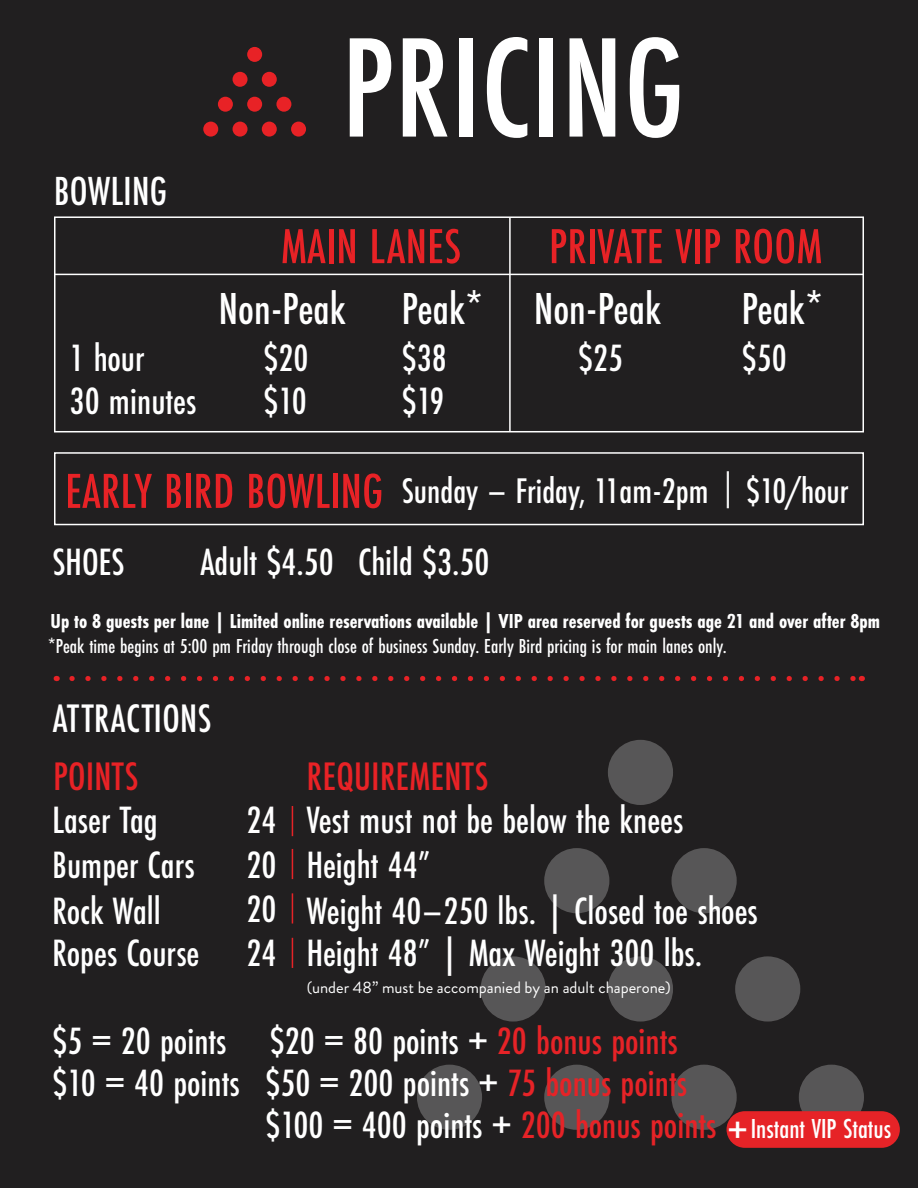
<style>
.page{position:relative;width:918px;height:1188px;background:#211f20}
.page>*{position:absolute;margin:0;border:0;box-sizing:border-box;transform-origin:0 0}
.t1{font:500 147.3px "Futura PT Cond";letter-spacing:.01em;color:#fff}
.t2{font:500 51px "Futura PT Cond";letter-spacing:.01em;color:#e82226}
.t3{font:500 46.5px "Futura PT Cond";color:#fff}
.t4{font:500 42.15px "Futura PT Cond";letter-spacing:.01em;color:#fff}
.t5{font:500 41.25px "Futura PT Cond";letter-spacing:.01em;color:#e82226}
.t6{font:500 41.25px "Futura PT Cond";letter-spacing:.01em;color:#fff}
.t7{font:500 39.6px "Futura PT Cond";color:#fff}
.t8{font:500 37.05px "Futura PT Cond";color:#fff}
.t9{font:500 28.5px "Futura PT Cond";color:#fff}
.t10{font:700 21px "Futura PT Cond";color:#fff}
.t11{font:500 21px "Futura PT Cond";color:#fff}
.t12{font:16.5px "Brandon Grotesque";color:#fff}
.s1{font-weight:400}
.s2{color:#e62327}
</style>
<div class="page">
<div style="left:417px;top:1065px;width:65px;height:65px;background:#575657;border-radius:50%"></div>
<div style="left:544px;top:1065px;width:65px;height:65px;background:#575657;border-radius:50%"></div>
<div style="left:672px;top:1065px;width:65px;height:65px;background:#575657;border-radius:50%"></div>
<div style="left:799px;top:1065px;width:65px;height:65px;background:#575657;border-radius:50%"></div>
<div style="left:481px;top:956px;width:65px;height:66px;background:#575657;border-radius:50%"></div>
<div style="left:608px;top:956px;width:65px;height:66px;background:#575657;border-radius:50%"></div>
<div style="left:735px;top:956px;width:65px;height:66px;background:#575657;border-radius:50%"></div>
<div style="left:544px;top:848px;width:65px;height:65px;background:#575657;border-radius:50%"></div>
<div style="left:672px;top:848px;width:65px;height:65px;background:#575657;border-radius:50%"></div>
<div style="left:608px;top:740px;width:65px;height:65px;background:#575657;border-radius:50%"></div>
<div style="left:203px;top:122px;width:15px;height:15px;background:#e82226;border-radius:50%"></div>
<div style="left:233px;top:122px;width:15px;height:15px;background:#e82226;border-radius:50%"></div>
<div style="left:262px;top:122px;width:15px;height:15px;background:#e82226;border-radius:50%"></div>
<div style="left:291px;top:122px;width:15px;height:15px;background:#e82226;border-radius:50%"></div>
<div style="left:218px;top:97px;width:15px;height:15px;background:#e82226;border-radius:50%"></div>
<div style="left:247px;top:97px;width:15px;height:15px;background:#e82226;border-radius:50%"></div>
<div style="left:276px;top:97px;width:15px;height:15px;background:#e82226;border-radius:50%"></div>
<div style="left:233px;top:72px;width:15px;height:15px;background:#e82226;border-radius:50%"></div>
<div style="left:262px;top:72px;width:15px;height:15px;background:#e82226;border-radius:50%"></div>
<div style="left:247px;top:47px;width:15px;height:15px;background:#e82226;border-radius:50%"></div>
<div style="left:727px;top:1111px;width:173px;height:37px;background:#e62327;border-radius:18px"></div>
<svg style="left:72px;top:676px;width:781px;height:5px"></svg>
<div style="left:54px;top:216px;width:810px;height:216px;border:2px solid #fff"></div>
<hr style="left:55px;top:274px;width:809px;height:1px;background:#fff">
<hr style="left:509px;top:217px;width:2px;height:215px;background:#fff">
<div style="left:54px;top:452px;width:810px;height:73px;border:2px solid #fff"></div>
<hr style="left:292px;top:806px;width:1px;height:30px;background:#e62327">
<hr style="left:292px;top:849px;width:1px;height:30px;background:#e62327">
<hr style="left:292px;top:893px;width:1px;height:31px;background:#e62327">
<hr style="left:292px;top:938px;width:1px;height:30px;background:#e62327">
<p class="t4" style="left:54px;top:167px;width:115px">BOWLING</p>
<p class="t7" style="left:70px;top:335px;width:76px">1 hour</p>
<p class="t1" style="left:342px;top:1px;width:344px">PRICING</p>
<p class="t2" style="left:281px;top:216px;width:182px">MAIN LANES</p>
<p class="t2" style="left:549px;top:216px;width:274px">PRIVATE VIP ROOM</p>
<p class="t3" style="left:219px;top:281px;width:128px">Non-Peak</p>
<p class="t3" style="left:402px;top:281px;width:83px">Peak*</p>
<p class="t3" style="left:534px;top:281px;width:128px">Non-Peak</p>
<p class="t3" style="left:742px;top:281px;width:83px">Peak*</p>
<p class="t7" style="left:264px;top:335px;width:47px">$20</p>
<p class="t7" style="left:402px;top:335px;width:47px">$38</p>
<p class="t7" style="left:578px;top:335px;width:47px">$25</p>
<p class="t7" style="left:742px;top:335px;width:47px">$50</p>
<p class="t7" style="left:70px;top:377px;width:128px">30 minutes</p>
<p class="t7" style="left:264px;top:377px;width:45px">$10</p>
<p class="t7" style="left:402px;top:377px;width:44px">$19</p>
<p class="t2" style="left:65px;top:461px;width:319px">EARLY BIRD BOWLING</p>
<p class="t8" style="left:402px;top:469px;width:448px">Sunday – Friday, 11am-2pm <span class="s1">|</span> $10/hour</p>
<p class="t7" style="left:200px;top:539px;width:135px">Adult $4.50</p>
<p class="t7" style="left:358px;top:539px;width:133px">Child $3.50</p>
<p class="t7" style="left:53px;top:539px;width:73px">SHOES</p>
<p class="t10" style="left:51px;top:609px;width:831px">Up to 8 guests per lane | Limited online reservations available | VIP area reserved for guests age 21 and over after 8pm</p>
<p class="t11" style="left:48px;top:634px;width:680px">*Peak time begins at 5:00 pm Friday through close of business Sunday. Early Bird pricing is for main lanes only.</p>
<p class="t6" style="left:53px;top:694px;width:160px">ATTRACTIONS</p>
<p class="t5" style="left:53px;top:752px;width:87px">POINTS</p>
<p class="t5" style="left:307px;top:752px;width:183px">REQUIREMENTS</p>
<p class="t7" style="left:53px;top:797px;width:107px">Laser Tag</p>
<p class="t7" style="left:53px;top:841px;width:144px">Bumper Cars</p>
<p class="t7" style="left:53px;top:887px;width:110px">Rock Wall</p>
<p class="t7" style="left:53px;top:930px;width:148px">Ropes Course</p>
<p class="t7" style="left:246px;top:797px;width:32px">24</p>
<p class="t7" style="left:246px;top:841px;width:32px">20</p>
<p class="t7" style="left:246px;top:886px;width:32px">20</p>
<p class="t7" style="left:246px;top:930px;width:32px">24</p>
<p class="t7" style="left:307px;top:797px;width:378px">Vest must not be below the knees</p>
<p class="t7" style="left:307px;top:841px;width:125px">Height 44”</p>
<p class="t7" style="left:307px;top:887px;width:453px">Weight 40–250 lbs. | Closed toe shoes</p>
<p class="t7" style="left:307px;top:930px;width:397px">Height 48” | Max Weight 300 lbs.</p>
<p class="t12" style="left:307px;top:976px;width:366px">(under 48” must be accompanied by an adult chaperone)</p>
<p class="t7" style="left:53px;top:1017px;width:175px">$5 = 20 points</p>
<p class="t7" style="left:53px;top:1060px;width:189px">$10 = 40 points</p>
<p class="t7" style="left:265px;top:1060px;width:423px">$50 = 200 points + <span class="s2">75 bonus points</span></p>
<p class="t7" style="left:265px;top:1102px;width:453px">$100 = 400 points + <span class="s2">200 bonus points</span></p>
<p class="t9" style="left:751px;top:1112px;width:142px">Instant VIP Status</p>
<p class="t7" style="left:270px;top:1017px;width:409px">$20 = 80 points + <span class="s2">20 bonus points</span></p>
<p class="t7" style="left:728px;top:1107px;width:21px">+</p>
</div>
